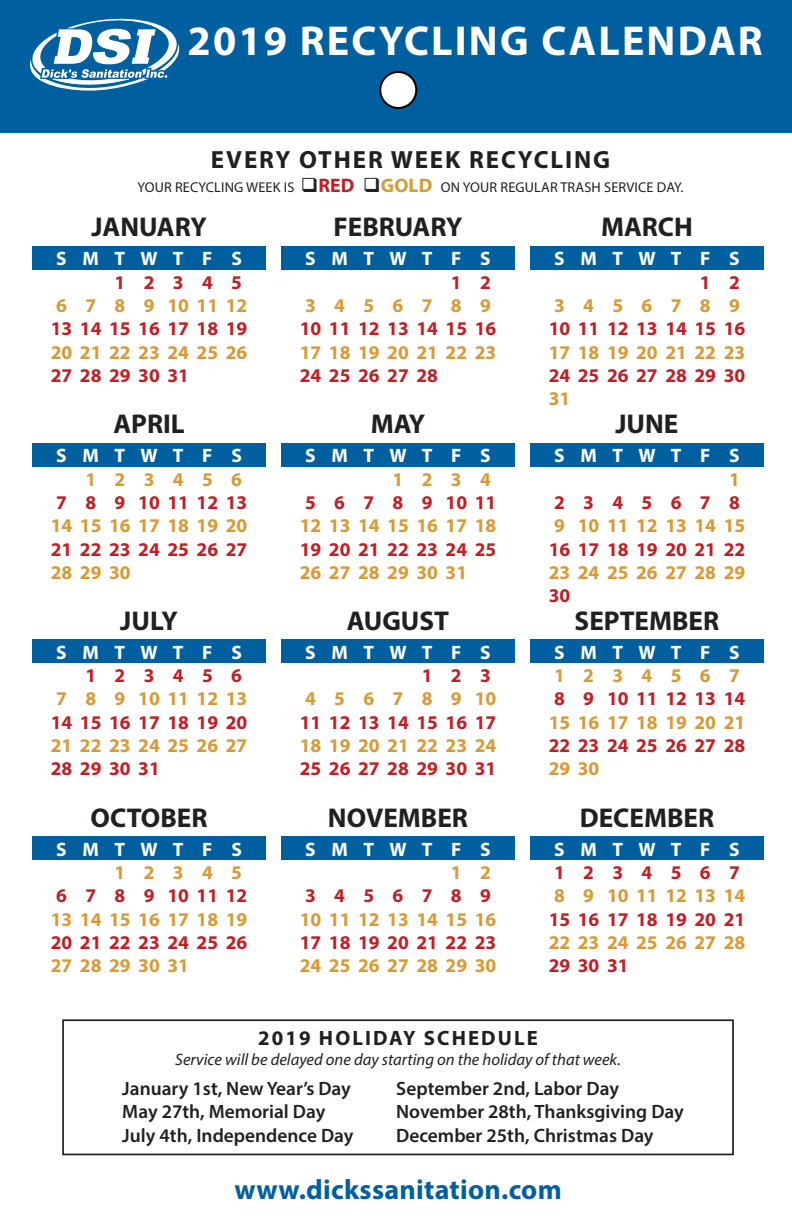
<style>
.page{position:relative;width:792px;height:1224px;background:#fff}
.page>*{position:absolute;margin:0;border:0;box-sizing:border-box;transform-origin:0 0}
.t1{font:700 42px "Myriad Pro";letter-spacing:.05em;color:#fff}
.t2{font:700 28px "Myriad Pro";letter-spacing:.01em;color:#005f9f}
.t3{font:700 27.2px "Myriad Pro";color:#231f20}
.t4{font:700 25px "Myriad Pro";letter-spacing:.075em;color:#231f20}
.t5{font:700 20.8px "Myriad Pro";letter-spacing:.1em;color:#231f20}
.t6{font:700 19.4px "Myriad Pro";color:#bf2026}
.t7{font:700 19.4px "Myriad Pro";color:#d89a36}
.t8{font:600 19.4px/23.2px "Myriad Pro";color:#231f20}
.t9{font:700 19.4px "Myriad Pro";color:#fff}
.t10{font:italic 16.6px "Myriad Pro";color:#231f20}
.t11{font:14.2px "Myriad Pro";letter-spacing:.01em;color:#231f20}
.s1{font-weight:700;font-size:19.6px;color:#bf2026}
.s2{font-weight:700;font-size:19.6px;color:#d89a36}
</style>
<div class="page">
<div style="left:0;top:0;width:792px;height:133px;background:#005f9f"></div>
<div style="left:380px;top:72px;width:36px;height:36px;background:#fff;border-radius:50%"></div>
<div style="left:379px;top:71px;width:38px;height:38px;border:2px solid #010101;border-radius:50%"></div>
<svg style="left:30px;top:18px;width:150px;height:73px"></svg>
<div style="left:32px;top:246px;width:234px;height:24px;background:#005f9f"></div>
<div style="left:281px;top:246px;width:234px;height:24px;background:#005f9f"></div>
<div style="left:530px;top:246px;width:234px;height:24px;background:#005f9f"></div>
<div style="left:32px;top:443px;width:234px;height:24px;background:#005f9f"></div>
<div style="left:281px;top:443px;width:234px;height:24px;background:#005f9f"></div>
<div style="left:530px;top:443px;width:234px;height:24px;background:#005f9f"></div>
<div style="left:32px;top:640px;width:234px;height:23px;background:#005f9f"></div>
<div style="left:281px;top:640px;width:234px;height:23px;background:#005f9f"></div>
<div style="left:530px;top:640px;width:234px;height:23px;background:#005f9f"></div>
<div style="left:32px;top:837px;width:234px;height:23px;background:#005f9f"></div>
<div style="left:281px;top:837px;width:234px;height:23px;background:#005f9f"></div>
<div style="left:530px;top:837px;width:234px;height:23px;background:#005f9f"></div>
<div style="left:62px;top:1019px;width:672px;height:136px;border:2px solid #231f20"></div>
<h1 class="t1" style="left:188px;top:14px;width:577px">2019 RECYCLING CALENDAR</h1>
<p class="t4" style="left:211px;top:144px;width:401px">EVERY OTHER WEEK RECYCLING</p>
<p class="t11" style="left:138px;top:178px;width:548px">YOUR RECYCLING WEEK IS ❑<span class="s1">RED</span> ❑<span class="s2">GOLD</span> ON YOUR REGULAR TRASH SERVICE DAY.</p>
<h3 class="t3" style="left:91px;top:209px;width:117px">JANUARY</h3>
<p class="t9" style="left:56px;top:246px;width:187px">S M T W T F S</p>
<p class="t6" style="left:115px;top:270px;width:129px">1 2 3 4 5</p>
<p class="t7" style="left:56px;top:293px;width:193px">6 7 8 9 10 11 12</p>
<p class="t6" style="left:51px;top:316px;width:198px">13 14 15 16 17 18 19</p>
<p class="t7" style="left:51px;top:340px;width:198px">20 21 22 23 24 25 26</p>
<p class="t6" style="left:51px;top:363px;width:140px">27 28 29 30 31</p>
<h3 class="t3" style="left:601px;top:209px;width:93px">MARCH</h3>
<p class="t9" style="left:554px;top:246px;width:187px">S M T W T F S</p>
<p class="t6" style="left:700px;top:270px;width:41px">1 2</p>
<p class="t7" style="left:554px;top:293px;width:187px">3 4 5 6 7 8 9</p>
<p class="t6" style="left:549px;top:316px;width:198px">10 11 12 13 14 15 16</p>
<p class="t7" style="left:549px;top:340px;width:198px">17 18 19 20 21 22 23</p>
<p class="t6" style="left:549px;top:363px;width:198px">24 25 26 27 28 29 30</p>
<p class="t7" style="left:549px;top:386px;width:23px">31</p>
<h3 class="t3" style="left:334px;top:209px;width:131px">FEBRUARY</h3>
<p class="t9" style="left:305px;top:246px;width:187px">S M T W T F S</p>
<p class="t6" style="left:451px;top:270px;width:41px">1 2</p>
<p class="t7" style="left:305px;top:293px;width:187px">3 4 5 6 7 8 9</p>
<p class="t6" style="left:300px;top:316px;width:198px">10 11 12 13 14 15 16</p>
<p class="t7" style="left:300px;top:340px;width:198px">17 18 19 20 21 22 23</p>
<p class="t6" style="left:300px;top:363px;width:140px">24 25 26 27 28</p>
<h3 class="t3" style="left:113px;top:406px;width:73px">APRIL</h3>
<p class="t9" style="left:56px;top:443px;width:187px">S M T W T F S</p>
<p class="t7" style="left:85px;top:466px;width:158px">1 2 3 4 5 6</p>
<p class="t6" style="left:56px;top:490px;width:193px">7 8 9 10 11 12 13</p>
<p class="t7" style="left:51px;top:513px;width:198px">14 15 16 17 18 19 20</p>
<p class="t6" style="left:51px;top:536px;width:198px">21 22 23 24 25 26 27</p>
<p class="t7" style="left:51px;top:560px;width:81px">28 29 30</p>
<h3 class="t3" style="left:120px;top:603px;width:59px">JULY</h3>
<p class="t9" style="left:56px;top:640px;width:187px">S M T W T F S</p>
<p class="t6" style="left:85px;top:663px;width:158px">1 2 3 4 5 6</p>
<p class="t7" style="left:56px;top:686px;width:193px">7 8 9 10 11 12 13</p>
<p class="t6" style="left:51px;top:710px;width:198px">14 15 16 17 18 19 20</p>
<p class="t7" style="left:51px;top:733px;width:198px">21 22 23 24 25 26 27</p>
<p class="t6" style="left:51px;top:756px;width:111px">28 29 30 31</p>
<h3 class="t3" style="left:91px;top:800px;width:118px">OCTOBER</h3>
<p class="t9" style="left:56px;top:837px;width:187px">S M T W T F S</p>
<p class="t7" style="left:115px;top:860px;width:129px">1 2 3 4 5</p>
<p class="t6" style="left:56px;top:883px;width:193px">6 7 8 9 10 11 12</p>
<p class="t7" style="left:51px;top:907px;width:198px">13 14 15 16 17 18 19</p>
<p class="t6" style="left:51px;top:930px;width:198px">20 21 22 23 24 25 26</p>
<p class="t7" style="left:51px;top:953px;width:140px">27 28 29 30 31</p>
<h3 class="t3" style="left:371px;top:406px;width:56px">MAY</h3>
<p class="t9" style="left:305px;top:443px;width:187px">S M T W T F S</p>
<p class="t7" style="left:393px;top:466px;width:100px">1 2 3 4</p>
<p class="t6" style="left:305px;top:490px;width:193px">5 6 7 8 9 10 11</p>
<p class="t7" style="left:300px;top:513px;width:198px">12 13 14 15 16 17 18</p>
<p class="t6" style="left:300px;top:536px;width:198px">19 20 21 22 23 24 25</p>
<p class="t7" style="left:300px;top:560px;width:169px">26 27 28 29 30 31</p>
<h3 class="t3" style="left:347px;top:603px;width:104px">AUGUST</h3>
<p class="t9" style="left:305px;top:640px;width:187px">S M T W T F S</p>
<p class="t6" style="left:422px;top:663px;width:71px">1 2 3</p>
<p class="t7" style="left:305px;top:686px;width:193px">4 5 6 7 8 9 10</p>
<p class="t6" style="left:300px;top:710px;width:198px">11 12 13 14 15 16 17</p>
<p class="t7" style="left:300px;top:733px;width:198px">18 19 20 21 22 23 24</p>
<p class="t6" style="left:300px;top:756px;width:198px">25 26 27 28 29 30 31</p>
<h3 class="t3" style="left:328px;top:800px;width:142px">NOVEMBER</h3>
<p class="t9" style="left:305px;top:837px;width:187px">S M T W T F S</p>
<p class="t7" style="left:451px;top:860px;width:41px">1 2</p>
<p class="t6" style="left:305px;top:883px;width:187px">3 4 5 6 7 8 9</p>
<p class="t7" style="left:300px;top:907px;width:198px">10 11 12 13 14 15 16</p>
<p class="t6" style="left:300px;top:930px;width:198px">17 18 19 20 21 22 23</p>
<p class="t7" style="left:300px;top:953px;width:198px">24 25 26 27 28 29 30</p>
<h3 class="t3" style="left:615px;top:406px;width:65px">JUNE</h3>
<p class="t9" style="left:554px;top:443px;width:187px">S M T W T F S</p>
<p class="t7" style="left:729px;top:466px;width:12px">1</p>
<p class="t6" style="left:554px;top:490px;width:187px">2 3 4 5 6 7 8</p>
<p class="t7" style="left:554px;top:513px;width:193px">9 10 11 12 13 14 15</p>
<p class="t6" style="left:549px;top:536px;width:198px">16 17 18 19 20 21 22</p>
<p class="t7" style="left:549px;top:560px;width:198px">23 24 25 26 27 28 29</p>
<p class="t6" style="left:549px;top:583px;width:23px">30</p>
<h3 class="t3" style="left:575px;top:603px;width:146px">SEPTEMBER</h3>
<p class="t9" style="left:554px;top:640px;width:187px">S M T W T F S</p>
<p class="t7" style="left:554px;top:663px;width:187px">1 2 3 4 5 6 7</p>
<p class="t6" style="left:554px;top:686px;width:193px">8 9 10 11 12 13 14</p>
<p class="t7" style="left:549px;top:710px;width:198px">15 16 17 18 19 20 21</p>
<p class="t6" style="left:549px;top:733px;width:198px">22 23 24 25 26 27 28</p>
<p class="t7" style="left:549px;top:756px;width:52px">29 30</p>
<h3 class="t3" style="left:580px;top:800px;width:136px">DECEMBER</h3>
<p class="t9" style="left:554px;top:837px;width:187px">S M T W T F S</p>
<p class="t6" style="left:554px;top:860px;width:187px">1 2 3 4 5 6 7</p>
<p class="t7" style="left:554px;top:883px;width:193px">8 9 10 11 12 13 14</p>
<p class="t6" style="left:549px;top:907px;width:198px">15 16 17 18 19 20 21</p>
<p class="t7" style="left:549px;top:930px;width:198px">22 23 24 25 26 27 28</p>
<p class="t6" style="left:549px;top:953px;width:81px">29 30 31</p>
<p class="t5" style="left:258px;top:1024px;width:281px">2019 HOLIDAY SCHEDULE</p>
<p class="t10" style="left:175px;top:1049px;width:447px">Service will be delayed one day starting on the holiday of that week.</p>
<p class="t8" style="left:122px;top:1077px;width:233px">January 1st, New Year’s Day<br>May 27th, Memorial Day<br>July 4th, Independence Day</p>
<p class="t8" style="left:396px;top:1077px;width:289px">September 2nd, Labor Day<br>November 28th, Thanksgiving Day<br>December 25th, Christmas Day</p>
<h2 class="t2" style="left:234px;top:1171px;width:329px">www.dickssanitation.com</h2>
</div>
